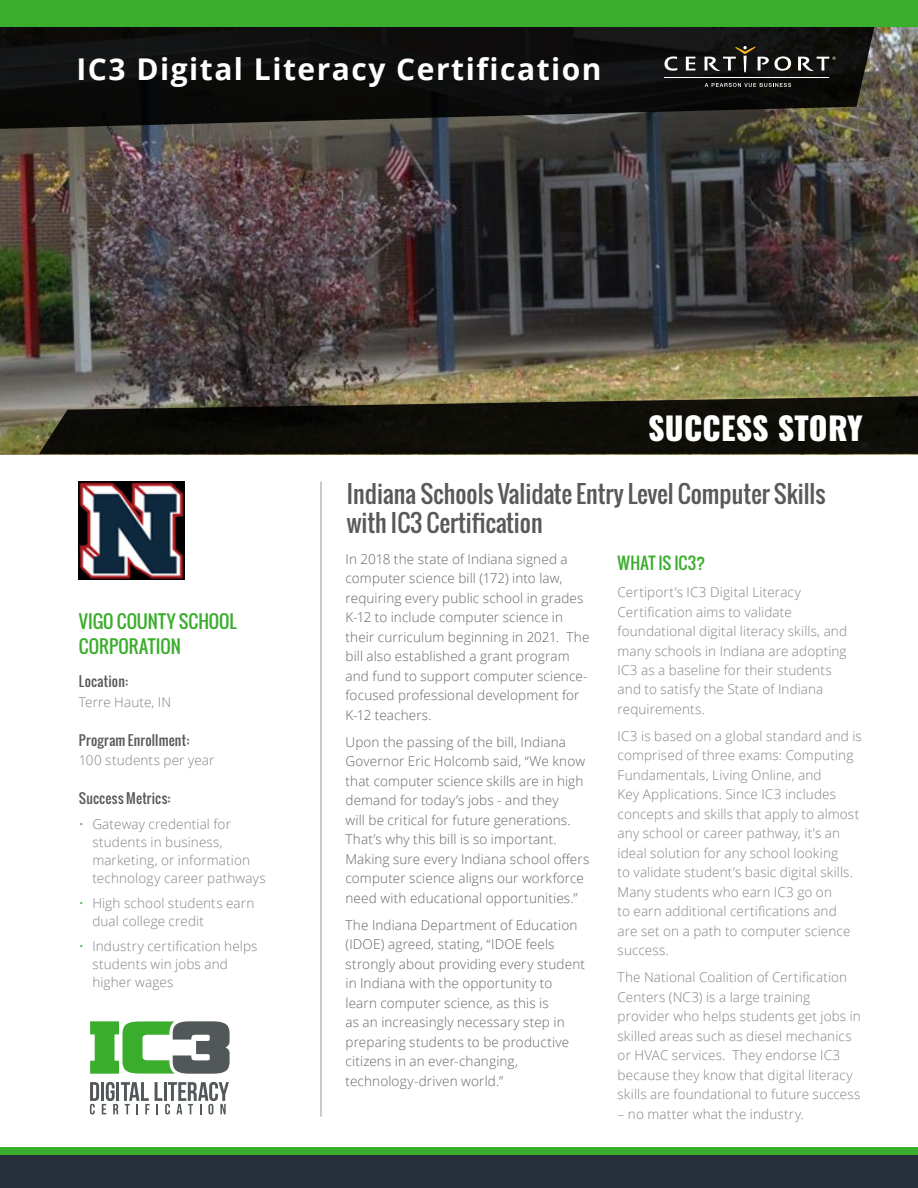
<style>
.page{position:relative;width:918px;height:1188px;background:#fff}
.page>*{position:absolute;margin:0;border:0;box-sizing:border-box;transform-origin:0 0}
.t1{font:800 31.5px "Oswald";letter-spacing:.01em;color:#fff}
.t2{font:700 30px "Open Sans";letter-spacing:.05em;color:#fff}
.t3{font:24px/28.8px "Oswald";color:#58595b}
.t4{font:18px/25.5px "Oswald";color:#3aad2c}
.t5{font:16.5px "Oswald";letter-spacing:.005em;color:#3aad2c}
.t6{font:300 13.5px/19.5px "Open Sans";letter-spacing:.01em;color:#808285}
.t7{font:300 13.5px/19.5px "Open Sans";letter-spacing:.01em;color:#636466}
.t8{font:13.5px "Oswald";letter-spacing:.02em;color:#58595b}
.s1{color:#59b452}
</style>
<div class="page">
<img style="left:0;top:27px;width:918px;height:427px">
<hr style="left:321px;top:482px;width:1px;height:635px;background:#939598">
<div style="left:0;top:1147px;width:918px;height:41px;background:#3aad2c"></div>
<div style="left:0;top:1156px;width:918px;height:32px;background:#272f3b"></div>
<svg style="left:90px;top:1082px;width:139px;height:32px"></svg>
<svg style="left:90px;top:1021px;width:140px;height:53px"></svg>
<img style="left:79px;top:482px;width:105px;height:98px">
<svg style="left:39px;top:396px;width:879px;height:58px;fill:#0f0e08"></svg>
<svg style="left:0;top:27px;width:875px;height:102px;fill:#0e0d0d"></svg>
<div style="left:0;top:0;width:918px;height:27px;background:#3aad2c"></div>
<svg style="left:665px;top:56px;width:12px;height:15px"></svg>
<svg style="left:686px;top:57px;width:9px;height:14px"></svg>
<svg style="left:705px;top:46px;width:86px;height:26px"></svg>
<svg style="left:798px;top:57px;width:38px;height:14px"></svg>
<svg style="left:705px;top:83px;width:86px;height:4px"></svg>
<hr style="left:665px;top:77px;width:164px;height:1px;background:#fff">
<h2 class="t2" style="left:76px;top:48px;width:527px">IC3 Digital Literacy Certification</h2>
<h1 class="t1" style="left:648px;top:412px;width:216px">SUCCESS STORY</h1>
<h3 class="t4" style="left:79px;top:608px;width:159px">VIGO COUNTY SCHOOL<br>CORPORATION</h3>
<p class="t8" style="left:79px;top:671px;width:51px">Location:</p>
<p class="t6" style="left:79px;top:692px;width:94px">Terre Haute, IN</p>
<p class="t8" style="left:79px;top:730px;width:112px">Program Enrollment:</p>
<p class="t6" style="left:79px;top:750px;width:137px">100 students per year</p>
<p class="t8" style="left:79px;top:788px;width:93px">Success Metrics:</p>
<p class="t6" style="left:92px;top:815px;width:175px;line-height:18px;text-indent:-14px"><span class="s1">•</span> Gateway credential for students in business, marketing, or information technology career pathways</p>
<p class="t6" style="left:92px;top:894px;width:164px;line-height:18px;text-indent:-14px"><span class="s1">•</span> High school students earn dual college credit</p>
<p class="t6" style="left:92px;top:936px;width:167px;line-height:18px;text-indent:-14px"><span class="s1">•</span> Industry certification helps students win jobs and higher wages</p>
<h3 class="t3" style="left:347px;top:479px;width:481px">Indiana Schools Validate Entry Level Computer Skills with IC3 Certification</h3>
<p class="t5" style="left:618px;top:550px;width:89px">WHAT IS IC3?</p>
<p class="t6" style="left:618px;top:582px;width:231px">Certiport’s IC3 Digital Literacy Certification aims to validate foundational digital literacy skills, and many schools in Indiana are adopting IC3 as a baseline for their students and to satisfy the State of Indiana requirements.</p>
<p class="t6" style="left:618px;top:726px;width:246px">IC3 is based on a global standard and is comprised of three exams: Computing Fundamentals, Living Online, and<br>Key Applications. Since IC3 includes concepts and skills that apply to almost any school or career pathway, it’s an ideal solution for any school looking<br>to validate student’s basic digital skills.<br>Many students who earn IC3 go on<br>to earn additional certifications and<br>are set on a path to computer science success.</p>
<p class="t6" style="left:618px;top:967px;width:245px">The National Coalition of Certification Centers (NC3) is a large training provider who helps students get jobs in skilled areas such as diesel mechanics or HVAC services. They endorse IC3 because they know that digital literacy skills are foundational to future success</p>
<p class="t6" style="left:618px;top:1104px;width:188px">– no matter what the industry.</p>
<p class="t7" style="left:346px;top:549px;width:245px">In 2018 the state of Indiana signed a computer science bill (172) into law, requiring every public school in grades K-12 to include computer science in their curriculum beginning in 2021. The bill also established a grant program and fund to support computer science&shy;focused professional development for K-12 teachers.</p>
<p class="t7" style="left:346px;top:732px;width:245px">Upon the passing of the bill, Indiana Governor Eric Holcomb said, “We know that computer science skills are in high demand for today’s jobs - and they<br>will be critical for future generations.<br>That’s why this bill is so important.<br>Making sure every Indiana school offers computer science aligns our workforce need with educational opportunities.”</p>
<p class="t7" style="left:346px;top:915px;width:241px">The Indiana Department of Education (IDOE) agreed, stating, “IDOE feels strongly about providing every student in Indiana with the opportunity to learn computer science, as this is<br>as an increasingly necessary step in preparing students to be productive citizens in an ever-changing, technology-driven world.”</p>
</div>
